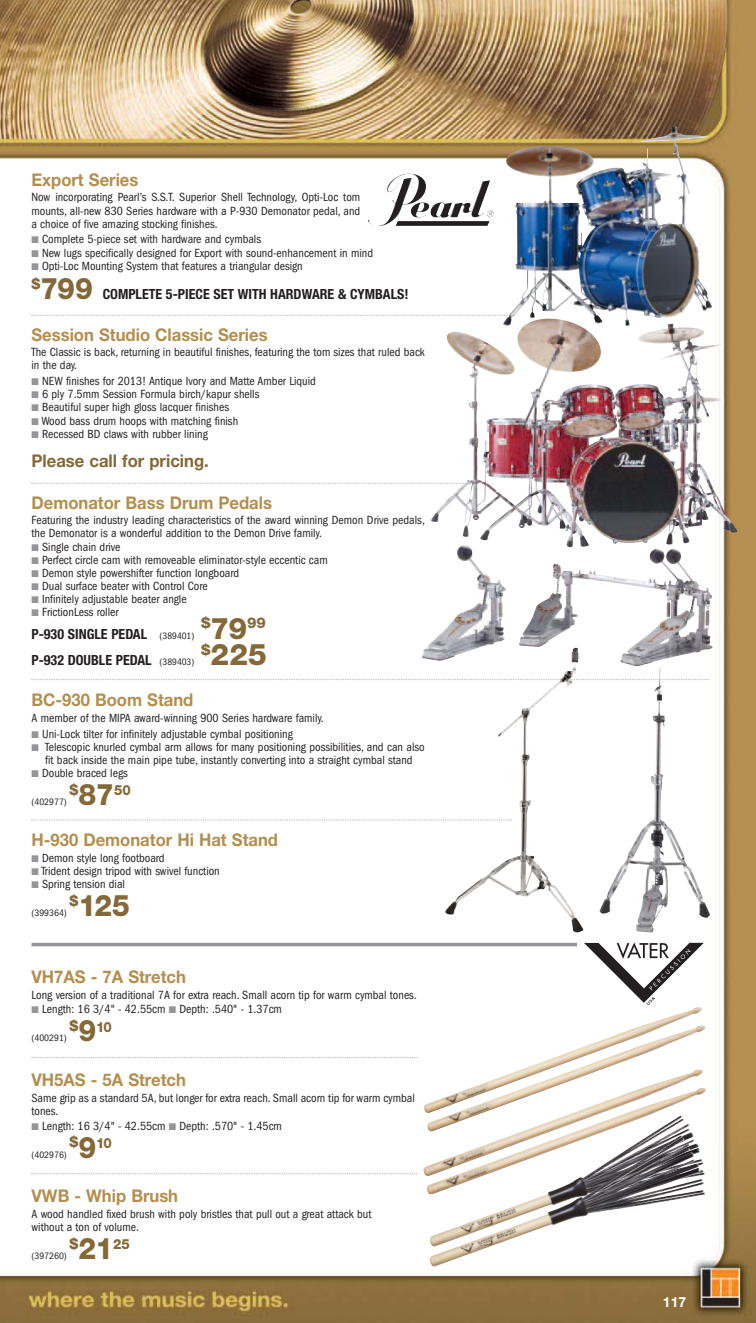
<style>
.page{position:relative;width:756px;height:1323px;background:#fff}
.page>*{position:absolute;margin:0;border:0;box-sizing:border-box;transform-origin:0 0}
.t1{font:800 29.75px "Helvetica Neue";color:#846838;scale:.95 1}
.t2{font:800 29.75px "Helvetica Neue";color:#846838}
.t3{font:700 17.5px "Helvetica Neue";color:#b38e4f;scale:.95 1}
.t4{font:700 17.5px "Helvetica Neue";color:#846838;scale:.95 1}
.t5{font:800 14.88px "Helvetica Neue";color:#846838}
.t6{font:700 condensed 14px "Helvetica Neue";color:#231f20}
.t7{font:800 14px "Helvetica Neue";color:#846838;scale:.95 1}
.t8{font:700 14px "Helvetica Neue";color:#fff}
.t9{font:condensed 12.25px/13.1px "Franklin Gothic";color:#231f20}
.t10{font:condensed 9.62px "Franklin Gothic";color:#231f20}
.s1{color:#939598}
.s2{font-weight:800;font-stretch:normal;font-size:29.75px;color:#846838}
.s3{font-family:"Franklin Gothic";font-weight:400;font-size:9.62px}
.s4{font-size:29.75px}
.s5{font-size:14.88px}
</style>
<div class="page">
<img style="left:0;top:0;width:756px;height:1323px">
<img style="left:431px;top:329px;width:105px;height:191px">
<img style="left:551px;top:147px;width:123px;height:99px">
<img style="left:471px;top:575px;width:35px;height:75px">
<img style="left:620px;top:592px;width:93px;height:74px">
<hr style="left:32px;top:943px;width:670px;height:3px;background:#939598">
<div style="left:578px;top:938px;width:131px;height:71px;background:#fff"></div>
<svg style="left:584px;top:942px;width:120px;height:63px"></svg>
<img style="left:423px;top:1007px;width:280px;height:62px">
<img style="left:426px;top:1025px;width:280px;height:62px">
<img style="left:422px;top:1069px;width:282px;height:109px">
<img style="left:425px;top:1087px;width:282px;height:109px">
<svg style="left:32px;top:315px;width:483px;height:1px"></svg>
<svg style="left:32px;top:483px;width:435px;height:1px"></svg>
<svg style="left:32px;top:679px;width:677px;height:1px"></svg>
<svg style="left:32px;top:820px;width:480px;height:1px"></svg>
<svg style="left:32px;top:1057px;width:386px;height:1px"></svg>
<svg style="left:32px;top:1173px;width:386px;height:1px"></svg>
<img style="left:429px;top:1115px;width:276px;height:20px">
<img style="left:429px;top:1135px;width:276px;height:133px">
<img style="left:368px;top:174px;width:58px;height:52px">
<img style="left:526px;top:648px;width:58px;height:284px">
<img style="left:610px;top:775px;width:100px;height:157px">
<h2 class="t3" style="left:32px;top:173px;width:114px">Export Series</h2>
<p class="t9" style="left:32px;top:192px;width:330px;text-align:justify">Now incorporating Pearl’s S.S.T. Superior Shell Technology, Opti-Loc tom mounts, all-new 830 Series hardware with a P-930 Demonator pedal, and a choice of five amazing stocking finishes.</p>
<p class="t9" style="left:32px;top:234px;width:231px"><span class="s1">■</span> Complete 5-piece set with hardware and cymbals</p>
<p class="t9" style="left:32px;top:247px;width:343px"><span class="s1">■</span> New lugs specifically designed for Export with sound-enhancement in mind</p>
<p class="t9" style="left:32px;top:260px;width:273px"><span class="s1">■</span> Opti-Loc Mounting System that features a triangular design</p>
<p class="t6" style="left:32px;top:289px;width:379px"><sup>$</sup><span class="s2">799</span> COMPLETE 5-PIECE SET WITH HARDWARE &amp; CYMBALS!</p>
<h2 class="t3" style="left:32px;top:328px;width:250px">Session Studio Classic Series</h2>
<p class="t9" style="left:32px;top:347px;width:395px">The Classic is back, returning in beautiful finishes, featuring the tom sizes that ruled back in the day.</p>
<p class="t9" style="left:32px;top:376px;width:286px"><span class="s1">■</span> NEW finishes for 2013! Antique Ivory and Matte Amber Liquid</p>
<p class="t9" style="left:32px;top:389px;width:229px"><span class="s1">■</span> 6 ply 7.5mm Session Formula birch/kapur shells</p>
<p class="t9" style="left:32px;top:402px;width:199px"><span class="s1">■</span> Beautiful super high gloss lacquer finishes</p>
<p class="t9" style="left:32px;top:415px;width:208px"><span class="s1">■</span> Wood bass drum hoops with matching finish</p>
<p class="t9" style="left:32px;top:428px;width:178px"><span class="s1">■</span> Recessed BD claws with rubber lining</p>
<h2 class="t4" style="left:32px;top:455px;width:188px">Please call for pricing.</h2>
<h2 class="t3" style="left:32px;top:496px;width:255px">Demonator Bass Drum Pedals</h2>
<p class="t9" style="left:32px;top:515px;width:395px">Featuring the industry leading characteristics of the award winning Demon Drive pedals, the Demonator is a wonderful addition to the Demon Drive family.</p>
<p class="t9" style="left:32px;top:541px;width:90px"><span class="s1">■</span> Single chain drive</p>
<p class="t9" style="left:32px;top:554px;width:298px"><span class="s1">■</span> Perfect circle cam with removeable eliminator-style eccentic cam</p>
<p class="t9" style="left:32px;top:567px;width:209px"><span class="s1">■</span> Demon style powershifter function longboard</p>
<p class="t9" style="left:32px;top:580px;width:178px"><span class="s1">■</span> Dual surface beater with Control Core</p>
<p class="t9" style="left:32px;top:593px;width:157px"><span class="s1">■</span> Infinitely adjustable beater angle</p>
<p class="t9" style="left:32px;top:607px;width:89px"><span class="s1">■</span> FrictionLess roller</p>
<p class="t6" style="left:32px;top:629px;width:164px">P-930 SINGLE PEDAL <span class="s3">(389401)</span></p>
<p class="t5" style="left:201px;top:618px;width:66px">$<span class="s4">79</span>99</p>
<h1 class="t2" style="left:201px;top:644px;width:67px"><sup>$</sup>225</h1>
<p class="t6" style="left:32px;top:655px;width:164px">P-932 DOUBLE PEDAL <span class="s3">(389403)</span></p>
<h2 class="t3" style="left:32px;top:694px;width:172px">BC-930 Boom Stand</h2>
<p class="t9" style="left:32px;top:712px;width:294px">A member of the MIPA award-winning 900 Series hardware family.</p>
<p class="t9" style="left:32px;top:728px;width:263px"><span class="s1">■</span> Uni-Lock tilter for infinitely adjustable cymbal positioning</p>
<p class="t9" style="left:32px;top:741px;width:395px;text-align:center"><span class="s1">■</span> Telescopic knurled cymbal arm allows for many positioning possibilities, and can also fit back inside the main pipe tube, instantly converting into a straight cymbal stand</p>
<p class="t9" style="left:32px;top:768px;width:98px"><span class="s1">■</span> Double braced legs</p>
<p class="t10" style="left:32px;top:799px;width:37px">(402977)</p>
<h1 class="t1" style="left:70px;top:784px;width:66px"><sup>$</sup>87<sup>50</sup></h1>
<h2 class="t3" style="left:32px;top:834px;width:261px">H-930 Demonator Hi Hat Stand</h2>
<p class="t9" style="left:32px;top:852px;width:135px"><span class="s1">■</span> Demon style long footboard</p>
<p class="t9" style="left:32px;top:866px;width:190px"><span class="s1">■</span> Trident design tripod with swivel function</p>
<p class="t9" style="left:32px;top:879px;width:95px"><span class="s1">■</span> Spring tension dial</p>
<p class="t10" style="left:32px;top:910px;width:37px">(399364)</p>
<h1 class="t1" style="left:70px;top:895px;width:65px"><sup>$</sup>125</h1>
<h2 class="t3" style="left:32px;top:970px;width:164px">VH7AS - 7A Stretch</h2>
<p class="t9" style="left:32px;top:989px;width:387px">Long version of a traditional 7A for extra reach. Small acorn tip for warm cymbal tones.</p>
<p class="t9" style="left:32px;top:1004px;width:252px"><span class="s1">■</span> Length: 16 3/4" - 42.55cm <span class="s1">■</span> Depth: .540" - 1.37cm</p>
<p class="t10" style="left:32px;top:1035px;width:37px">(400291)</p>
<p class="t7" style="left:70px;top:1022px;width:46px"><span class="s5">$</span><span class="s4">9</span>10</p>
<h2 class="t3" style="left:32px;top:1074px;width:164px">VH5AS - 5A Stretch</h2>
<p class="t9" style="left:32px;top:1092px;width:385px">Same grip as a standard 5A, but longer for extra reach. Small acorn tip for warm cymbal tones.</p>
<p class="t9" style="left:32px;top:1120px;width:252px"><span class="s1">■</span> Length: 16 3/4" - 42.55cm <span class="s1">■</span> Depth: .570" - 1.45cm</p>
<p class="t10" style="left:32px;top:1151px;width:37px">(402976)</p>
<p class="t7" style="left:70px;top:1138px;width:46px"><span class="s5">$</span><span class="s4">9</span>10</p>
<h2 class="t3" style="left:32px;top:1190px;width:156px">VWB - Whip Brush</h2>
<p class="t9" style="left:32px;top:1209px;width:341px">A wood handled fixed brush with poly bristles that pull out a great attack but without a ton of volume.</p>
<p class="t10" style="left:32px;top:1253px;width:37px">(397260)</p>
<h1 class="t1" style="left:70px;top:1238px;width:65px"><sup>$</sup>21<sup>25</sup></h1>
<p class="t8" style="left:663px;top:1297px;width:25px">117</p>
</div>
